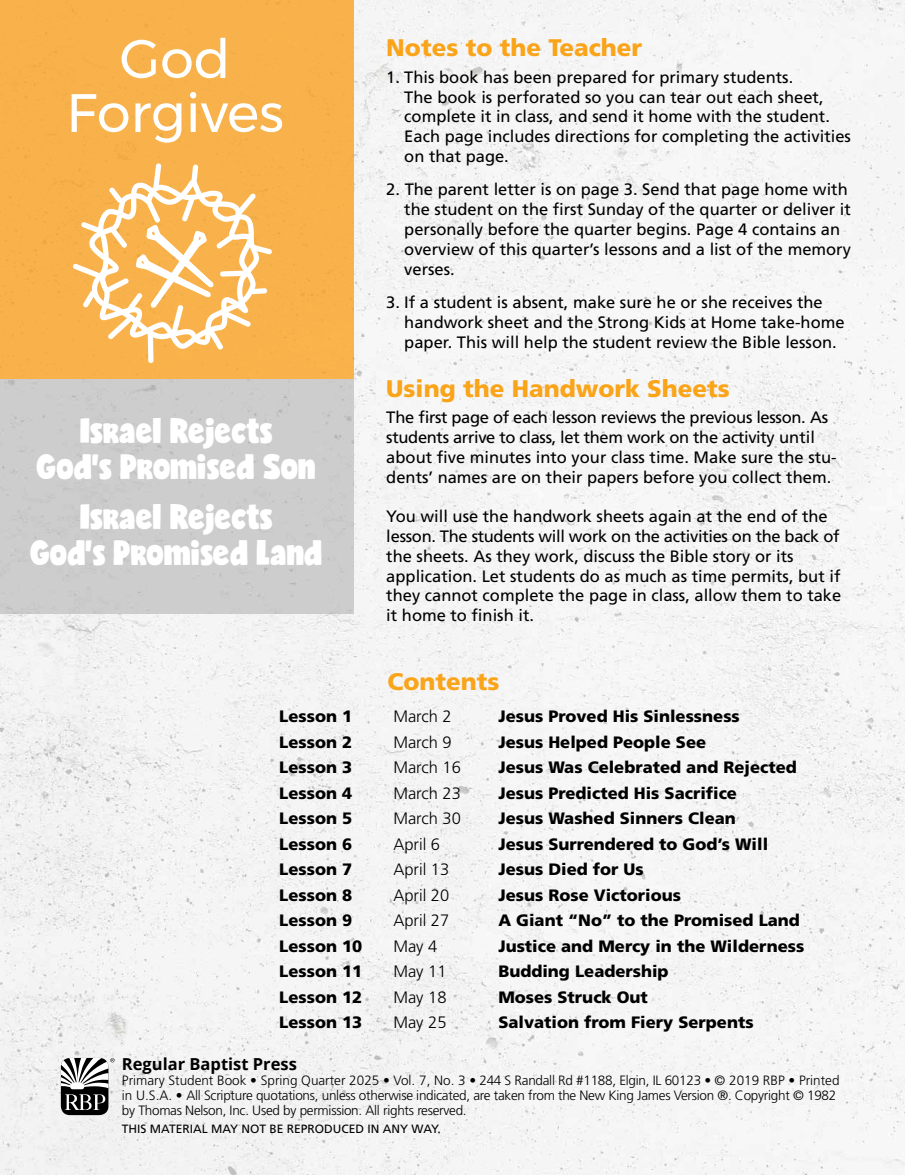
<style>
.page{position:relative;width:905px;height:1175px;background:#fff}
.page>*{position:absolute;margin:0;border:0;box-sizing:border-box;transform-origin:0 0}
.t1{font:33px/36px "Candy";color:#fff;text-align:center;scale:.95 1}
.t2{font:900 24px "Frutiger LT Std";color:#faa41a}
.t3{font:16.5px/19.8px "Frutiger LT Std";color:#000}
.t4{font:900 16.5px "Frutiger LT Std";color:#000}
.t5{font:300 16.5px "Frutiger LT Std";color:#000}
.t6{font:700 16.5px "Open Sans";color:#000}
.t7{font:300 13.5px/15px "Frutiger LT Std";letter-spacing:-.02em;color:#000}
.t8{font:12px "Frutiger LT Std";color:#000}
</style>
<div class="page">
<div style="left:354px;top:0;width:284px;height:320px;background:#f5f5f5"></div>
<div style="left:638px;top:0;width:266px;height:1174px;background:#f6f6f6"></div>
<div style="left:319px;top:320px;width:320px;height:854px;background:#f5f5f5"></div>
<img style="left:0;top:613px;width:319px;height:561px">
<div style="left:61px;top:1057px;width:47px;height:58px;background:#000;border-radius:9px"></div>
<div style="left:70px;top:1084px;width:14px;height:5px;background:#fff;border-radius:2px"></div>
<svg style="left:65px;top:1094px;width:40px;height:16px"></svg>
<svg style="left:61px;top:1057px;width:54px;height:31px"></svg>
<img style="left:0;top:0;width:354px;height:613px">
<svg style="left:73px;top:163px;width:199px;height:200px"></svg>
<svg style="left:72px;top:92px;width:210px;height:51px"></svg>
<svg style="left:122px;top:38px;width:103px;height:40px"></svg>
<h1 class="t1" style="left:37px;top:414px;width:295px">Israel Rejects<br>God's Promised Son</h1>
<h1 class="t1" style="left:30px;top:500px;width:309px">Israel Rejects<br>God's Promised Land</h1>
<h2 class="t2" style="left:386px;top:33px;width:257px">Notes to the Teacher</h2>
<p class="t3" style="left:404px;top:67px;width:448px;text-indent:-18px">1. This book has been prepared for primary students.<br>The book is perforated so you can tear out each sheet, complete it in class, and send it home with the student.<br>Each page includes directions for completing the activities on that page.</p>
<p class="t3" style="left:404px;top:180px;width:448px;text-indent:-18px">2. The parent letter is on page 3. Send that page home with the student on the first Sunday of the quarter or deliver it personally before the quarter begins. Page 4 contains an overview of this quarter’s lessons and a list of the memory verses.</p>
<p class="t3" style="left:404px;top:292px;width:442px;text-indent:-18px">3. If a student is absent, make sure he or she receives the handwork sheet and the Strong Kids at Home take-home paper. This will help the student review the Bible lesson.</p>
<h2 class="t2" style="left:386px;top:374px;width:345px">Using the Handwork Sheets</h2>
<p class="t3" style="left:386px;top:407px;width:452px">The first page of each lesson reviews the previous lesson. As students arrive to class, let them work on the activity until about five minutes into your class time. Make sure the stu&shy;dents’ names are on their papers before you collect them.</p>
<p class="t3" style="left:386px;top:506px;width:456px">You will use the handwork sheets again at the end of the lesson. The students will work on the activities on the back of the sheets. As they work, discuss the Bible story or its application. Let students do as much as time permits, but if they cannot complete the page in class, allow them to take it home to finish it.</p>
<h2 class="t2" style="left:387px;top:667px;width:114px">Contents</h2>
<p class="t4" style="left:279px;top:706px;width:74px">Lesson 1</p>
<p class="t5" style="left:393px;top:707px;width:60px">March 2</p>
<p class="t4" style="left:498px;top:706px;width:243px">Jesus Proved His Sinlessness</p>
<p class="t4" style="left:279px;top:731px;width:74px">Lesson 2</p>
<p class="t5" style="left:393px;top:732px;width:60px">March 9</p>
<p class="t4" style="left:498px;top:731px;width:209px">Jesus Helped People See</p>
<p class="t4" style="left:279px;top:757px;width:74px">Lesson 3</p>
<p class="t5" style="left:393px;top:758px;width:69px">March 16</p>
<p class="t4" style="left:498px;top:757px;width:300px">Jesus Was Celebrated and Rejected</p>
<p class="t4" style="left:279px;top:782px;width:74px">Lesson 4</p>
<p class="t5" style="left:393px;top:783px;width:69px">March 23</p>
<p class="t4" style="left:498px;top:782px;width:240px">Jesus Predicted His Sacrifice</p>
<p class="t4" style="left:279px;top:808px;width:74px">Lesson 5</p>
<p class="t5" style="left:393px;top:809px;width:69px">March 30</p>
<p class="t4" style="left:498px;top:808px;width:239px">Jesus Washed Sinners Clean</p>
<p class="t4" style="left:279px;top:833px;width:74px">Lesson 6</p>
<p class="t5" style="left:393px;top:834px;width:48px">April 6</p>
<p class="t4" style="left:498px;top:833px;width:271px">Jesus Surrendered to God’s Will</p>
<p class="t4" style="left:279px;top:859px;width:74px">Lesson 7</p>
<p class="t5" style="left:393px;top:860px;width:57px">April 13</p>
<p class="t4" style="left:498px;top:859px;width:147px">Jesus Died for Us</p>
<p class="t4" style="left:279px;top:884px;width:74px">Lesson 8</p>
<p class="t5" style="left:393px;top:885px;width:57px">April 20</p>
<p class="t4" style="left:498px;top:884px;width:184px">Jesus Rose Victorious</p>
<p class="t4" style="left:279px;top:910px;width:74px">Lesson 9</p>
<p class="t5" style="left:393px;top:911px;width:57px">April 27</p>
<p class="t4" style="left:498px;top:910px;width:303px">A Giant “No” to the Promised Land</p>
<p class="t4" style="left:279px;top:935px;width:85px">Lesson 10</p>
<p class="t5" style="left:393px;top:936px;width:46px">May 4</p>
<p class="t4" style="left:498px;top:935px;width:307px">Justice and Mercy in the Wilderness</p>
<p class="t4" style="left:279px;top:961px;width:85px">Lesson 11</p>
<p class="t5" style="left:393px;top:962px;width:55px">May 11</p>
<p class="t4" style="left:498px;top:961px;width:172px">Budding Leadership</p>
<p class="t4" style="left:279px;top:986px;width:85px">Lesson 12</p>
<p class="t5" style="left:393px;top:987px;width:55px">May 18</p>
<p class="t4" style="left:498px;top:986px;width:151px">Moses Struck Out</p>
<p class="t4" style="left:279px;top:1012px;width:85px">Lesson 13</p>
<p class="t5" style="left:393px;top:1013px;width:55px">May 25</p>
<p class="t4" style="left:498px;top:1012px;width:257px">Salvation from Fiery Serpents</p>
<p class="t6" style="left:122px;top:1052px;width:176px">Regular Baptist Press</p>
<p class="t7" style="left:122px;top:1072px;width:719px">Primary Student Book • Spring Quarter 2025 • Vol. 7, No. 3 • 244 S Randall Rd #1188, Elgin, IL 60123 • © 2019 RBP • Printed in U.S.A. • All Scripture quotations, unless otherwise indicated, are taken from the New King James Version ®. Copyright © 1982 by Thomas Nelson, Inc. Used by permission. All rights reserved.</p>
<p class="t8" style="left:122px;top:1121px;width:320px">THIS MATERIAL MAY NOT BE REPRODUCED IN ANY WAY.</p>
</div>
